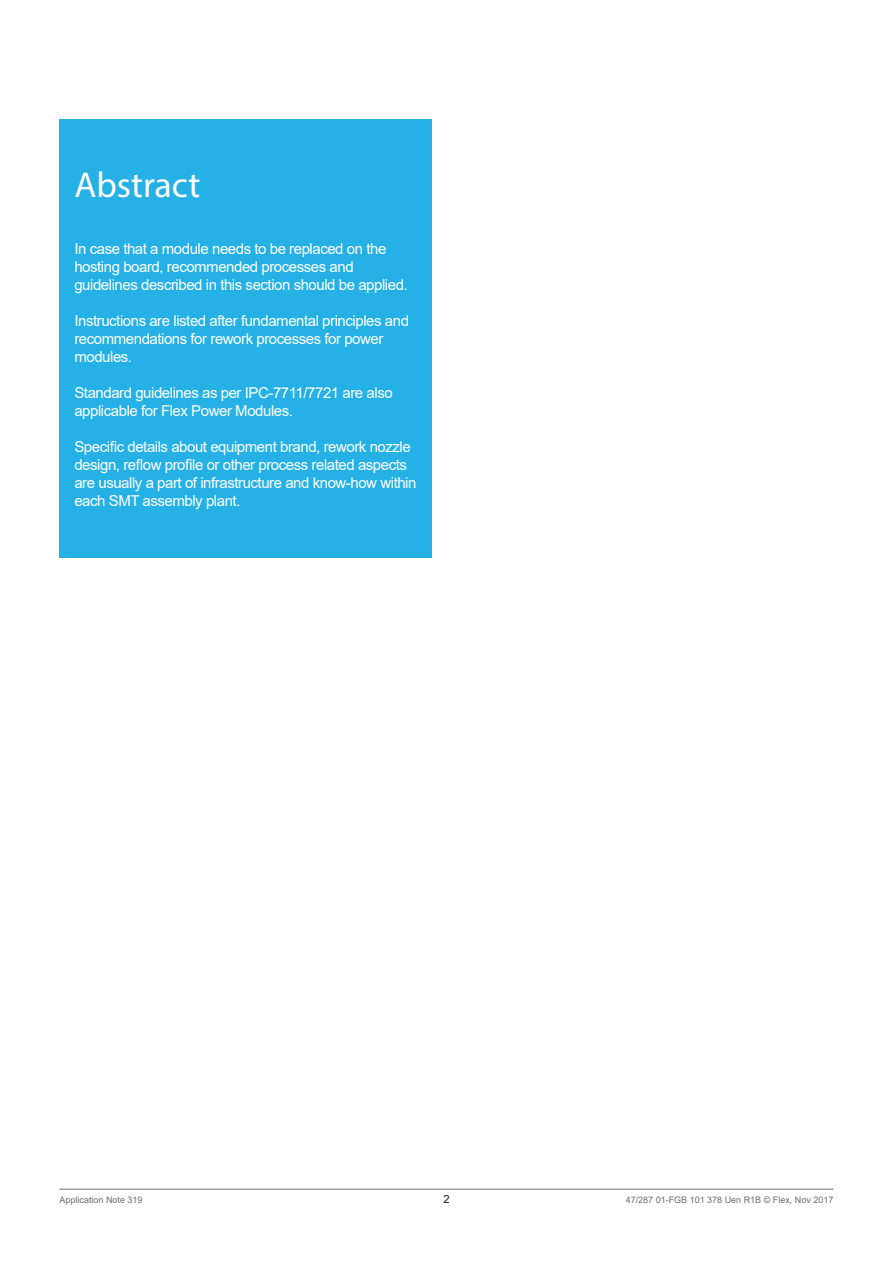
<style>
.page{position:relative;width:893px;height:1263px;background:#fff}
.page>*{position:absolute;margin:0;border:0;box-sizing:border-box;transform-origin:0 0}
.Heading_-_Small{font:36px "Myriad Pro";color:#fff}
.Body_Text{font:15px/18px "Arial";letter-spacing:-.03em;color:#fff}
.t1{font:11.25px "Arial";color:#231f20}
.t2{font:9px "Arial";color:#6c6d70}
</style>
<div class="page">
<div style="left:60px;top:119px;width:372px;height:438px;background:#26b1e6"></div>
<hr style="left:60px;top:1189px;width:773px;height:1px;background:#6c6d70">
<p class="Heading_-_Small" style="left:74px;top:163px;width:128px">Abstract</p>
<p class="Body_Text" style="left:74px;top:239px;width:335px">In case that a module needs to be replaced on the hosting board, recommended processes and guidelines described in this section should be applied.</p>
<p class="Body_Text" style="left:74px;top:311px;width:336px">Instructions are listed after fundamental principles and recommendations for rework processes for power modules.</p>
<p class="Body_Text" style="left:74px;top:383px;width:320px">Standard guidelines as per IPC-7711/7721 are also applicable for Flex Power Modules.</p>
<p class="Body_Text" style="left:74px;top:437px;width:344px">Specific details about equipment brand, rework nozzle design, reflow profile or other process related aspects are usually a part of infrastructure and know-how within each SMT assembly plant.</p>
<p class="t2" style="left:60px;top:1193px;width:85px">Application Note 319</p>
<p class="t1" style="left:443px;top:1191px;width:8px">2</p>
<p class="t2" style="left:626px;top:1193px;width:209px">47/287 01-FGB 101 378 Uen R1B © Flex, Nov 2017</p>
</div>
